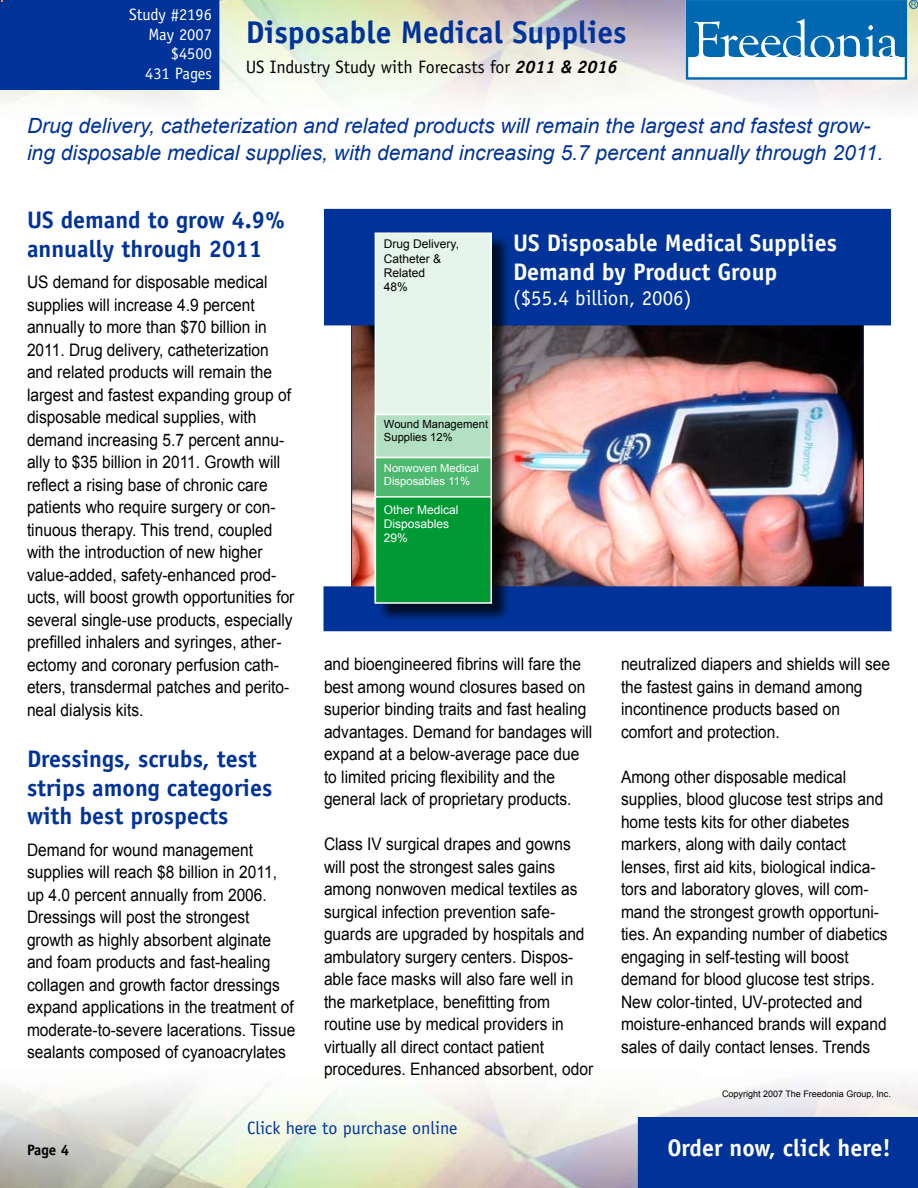
<style>
.page{position:relative;width:918px;height:1188px;background:#fff}
.page>*{position:absolute;margin:0;border:0;box-sizing:border-box;transform-origin:0 0}
.t1{font:700 31.5px "Officina Sans";color:#039}
.t2{font:700 24px/28.8px "Officina Sans";color:#039}
.t3{font:700 24px/28.8px "Officina Sans";color:#fff}
.t4{font:italic 21px/27px "Arial";color:#039}
.t5{font:21px "Officina Sans";color:#fff}
.t6{font:18px "Officina Sans";color:#000}
.t7{font:18px "Officina Sans";color:#039}
.t8{font:17.25px/22.5px "Arial";color:#000;scale:.9 1}
.t9{font:16.5px/19.8px "Officina Sans";color:#fff;text-align:right}
.t10{font:700 15px "Officina Sans";color:#000}
.t11{font:12px/14.2px "Arial";color:#000}
.t12{font:12px/14.2px "Arial";color:#fff}
.t13{font:11.25px/12.8px "Arial";color:#fff}
.t14{font:11.25px/12.8px "Arial";color:#000}
.t15{font:9px "Arial";color:#000}
.s1{font-weight:700;font-style:italic}
</style>
<div class="page">
<div style="left:638px;top:1117px;width:280px;height:71px;background:#039"></div>
<div style="left:686px;top:0;width:221px;height:80px;border:2px solid #0067b1"></div>
<div style="left:687px;top:1px;width:218px;height:56px;background:#0067b1"></div>
<svg style="left:694px;top:19px;width:205px;height:38px"></svg>
<div style="left:909px;top:0;width:9px;height:9px;border:1px solid #0067b1;border-radius:50%"></div>
<svg style="left:911px;top:2px;width:5px;height:5px"></svg>
<div style="left:0;top:0;width:219px;height:90px;background:#039"></div>
<img style="left:353px;top:325px;width:509px;height:262px">
<div style="left:325px;top:210px;width:565px;height:115px;background:#039"></div>
<div style="left:324px;top:209px;width:567px;height:116px;border:2px solid #039"></div>
<div style="left:324px;top:587px;width:567px;height:44px;background:#039"></div>
<div style="left:375px;top:234px;width:138px;height:389px;background:#000;opacity:.75"></div>
<div style="left:375px;top:233px;width:116px;height:369px;background:#e6f5eb"></div>
<div style="left:375px;top:232px;width:117px;height:371px;border:2px solid #fff"></div>
<div style="left:375px;top:415px;width:116px;height:43px;background:#b3e0c2"></div>
<div style="left:375px;top:414px;width:117px;height:44px;border:2px solid #fff"></div>
<div style="left:375px;top:458px;width:116px;height:39px;background:#4db870"></div>
<div style="left:375px;top:457px;width:117px;height:41px;border:2px solid #fff"></div>
<div style="left:375px;top:497px;width:116px;height:106px;background:#093"></div>
<div style="left:375px;top:496px;width:117px;height:108px;border:2px solid #fff"></div>
<p class="t9" style="left:129px;top:4px;width:84px">Study #2196<br>May 2007 $4500<br>431 Pages</p>
<h1 class="t1" style="left:246px;top:13px;width:382px">Disposable Medical Supplies</h1>
<p class="t6" style="left:246px;top:56px;width:373px">US Industry Study with Forecasts for <span class="s1">2011 &amp; 2016</span></p>
<p class="t4" style="left:27px;top:112px;width:858px">Drug delivery, catheterization and related products will remain the largest and fastest grow&shy;ing disposable medical supplies, with demand increasing 5.7 percent annually through 2011.</p>
<h2 class="t2" style="left:27px;top:205px;width:260px">US demand to grow 4.9% annually through 2011</h2>
<p class="t8" style="left:27px;top:271px;width:299px">US demand for disposable medical supplies will increase 4.9 percent annually to more than $70 billion in 2011. Drug delivery, catheterization and related products will remain the largest and fastest expanding group of disposable medical supplies, with demand increasing 5.7 percent annu&shy;ally to $35 billion in 2011. Growth will reflect a rising base of chronic care patients who require surgery or con&shy;tinuous therapy. This trend, coupled with the introduction of new higher value-added, safety-enhanced prod&shy;ucts, will boost growth opportunities for several single-use products, especially prefilled inhalers and syringes, ather&shy;ectomy and coronary perfusion cath&shy;eters, transdermal patches and perito&shy;neal dialysis kits.</p>
<h2 class="t2" style="left:27px;top:744px;width:247px">Dressings, scrubs, test strips among categories with best prospects</h2>
<p class="t8" style="left:27px;top:839px;width:300px">Demand for wound management supplies will reach $8 billion in 2011, up 4.0 percent annually from 2006.<br>Dressings will post the strongest growth as highly absorbent alginate and foam products and fast-healing collagen and growth factor dressings expand applications in the treatment of moderate-to-severe lacerations. Tissue sealants composed of cyanoacrylates</p>
<p class="t11" style="left:384px;top:237px;width:77px">Drug Delivery,<br>Catheter &amp;<br>Related<br>48%</p>
<h2 class="t3" style="left:513px;top:229px;width:325px">US Disposable Medical Supplies<br>Demand by Product Group</h2>
<p class="t5" style="left:513px;top:286px;width:180px">($55.4 billion, 2006)</p>
<p class="t14" style="left:384px;top:418px;width:106px">Wound Management<br>Supplies 12%</p>
<p class="t13" style="left:384px;top:462px;width:97px">Nonwoven Medical<br>Disposables 11%</p>
<p class="t12" style="left:384px;top:502px;width:76px">Other Medical<br>Disposables<br>29%</p>
<p class="t8" style="left:324px;top:653px;width:300px">and bioengineered fibrins will fare the best among wound closures based on superior binding traits and fast healing advantages. Demand for bandages will expand at a below-average pace due to limited pricing flexibility and the general lack of proprietary products.</p>
<p class="t8" style="left:324px;top:833px;width:301px">Class IV surgical drapes and gowns will post the strongest sales gains among nonwoven medical textiles as surgical infection prevention safe&shy;guards are upgraded by hospitals and ambulatory surgery centers. Dispos&shy;able face masks will also fare well in the marketplace, benefitting from routine use by medical providers in virtually all direct contact patient procedures. Enhanced absorbent, odor</p>
<p class="t8" style="left:621px;top:653px;width:301px">neutralized diapers and shields will see the fastest gains in demand among incontinence products based on comfort and protection.</p>
<p class="t8" style="left:621px;top:766px;width:298px">Among other disposable medical supplies, blood glucose test strips and home tests kits for other diabetes markers, along with daily contact lenses, first aid kits, biological indica&shy;tors and laboratory gloves, will com&shy;mand the strongest growth opportuni&shy;ties. An expanding number of diabetics engaging in self-testing will boost demand for blood glucose test strips.<br>New color-tinted, UV-protected and moisture-enhanced brands will expand sales of daily contact lenses. Trends</p>
<p class="t15" style="left:722px;top:1088px;width:170px">Copyright 2007 The Freedonia Group, Inc.</p>
<p class="t7" style="left:247px;top:1117px;width:212px">Click here to purchase online</p>
<p class="t10" style="left:27px;top:1140px;width:31px">Page</p>
<h2 class="t3" style="left:667px;top:1133px;width:225px">Order now, click here!</h2>
</div>
